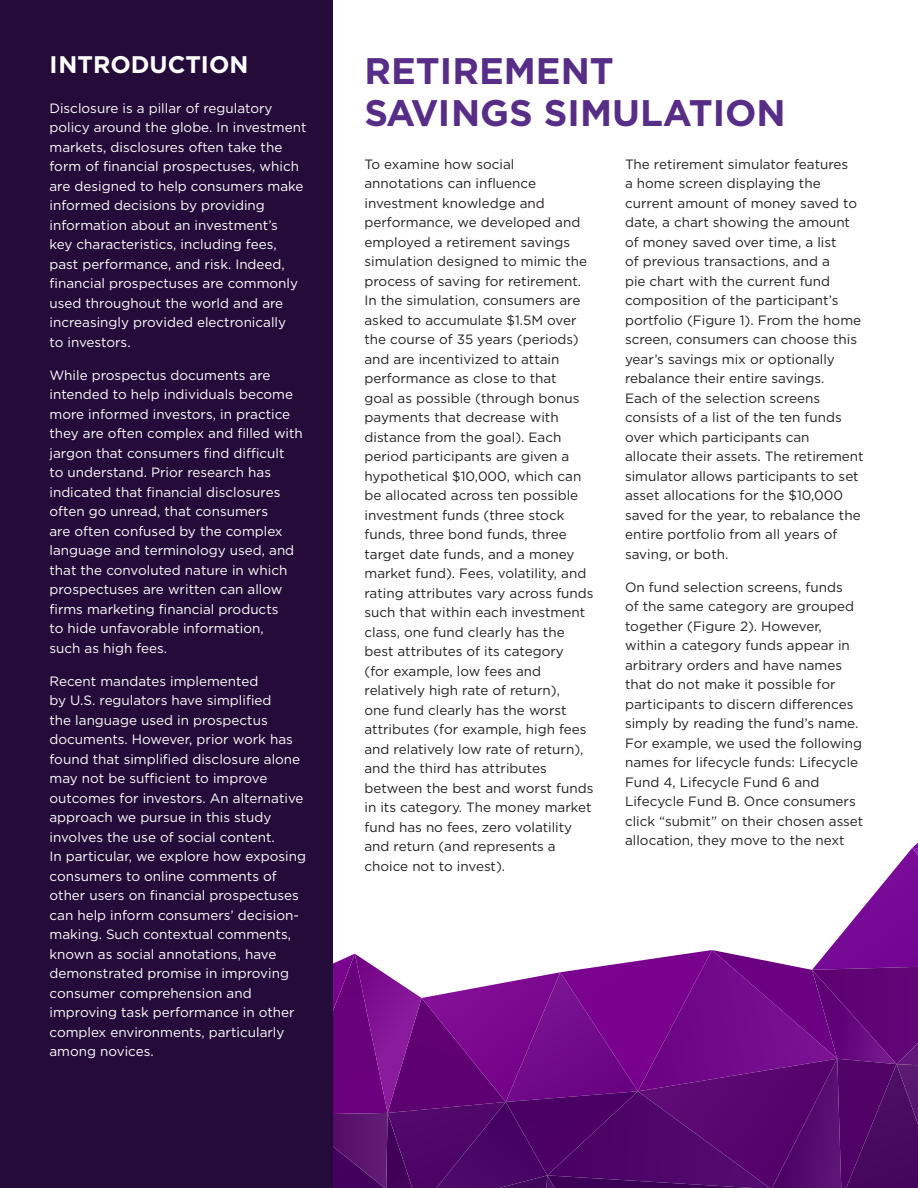
<style>
.page{position:relative;width:918px;height:1188px;background:#fff}
.page>*{position:absolute;margin:0;border:0;box-sizing:border-box;transform-origin:0 0}
.SUB_-_PURPLE{font:700 36.9px/42.3px "Gotham";color:#572d87}
.t1{font:700 24px "Gotham";color:#fff}
.Body{font:13.5px/19.5px "Gotham";color:#231f20}
.t2{font:13.5px/19.5px "Gotham";color:#fff}
</style>
<div class="page">
<svg style="left:333px;top:843px;width:585px;height:345px"></svg>
<div style="left:0;top:0;width:333px;height:1188px;background:#240b39"></div>
<p class="t1" style="left:50px;top:49px;width:200px">INTRODUCTION</p>
<p class="t2" style="left:50px;top:98px;width:259px">Disclosure is a pillar of regulatory policy around the globe. In investment markets, disclosures often take the form of financial prospectuses, which are designed to help consumers make informed decisions by providing information about an investment’s<br>key characteristics, including fees, past performance, and risk. Indeed, financial prospectuses are commonly used throughout the world and are increasingly provided electronically<br>to investors.</p>
<p class="t2" style="left:50px;top:365px;width:255px">While prospectus documents are intended to help individuals become more informed investors, in practice they are often complex and filled with jargon that consumers find difficult<br>to understand. Prior research has indicated that financial disclosures often go unread, that consumers<br>are often confused by the complex language and terminology used, and that the convoluted nature in which prospectuses are written can allow firms marketing financial products<br>to hide unfavorable information,<br>such as high fees.</p>
<p class="t2" style="left:50px;top:671px;width:258px">Recent mandates implemented<br>by U.S. regulators have simplified<br>the language used in prospectus documents. However, prior work has found that simplified disclosure alone may not be sufficient to improve outcomes for investors. An alternative approach we pursue in this study involves the use of social content.<br>In particular, we explore how exposing consumers to online comments of other users on financial prospectuses can help inform consumers’ decision&shy;making. Such contextual comments, known as social annotations, have demonstrated promise in improving consumer comprehension and improving task performance in other complex environments, particularly among novices.</p>
<p class="SUB_-_PURPLE" style="left:364px;top:49px;width:423px">RETIREMENT<br>SAVINGS SIMULATION</p>
<p class="Body" style="left:364px;top:154px;width:231px">To examine how social annotations can influence investment knowledge and performance, we developed and employed a retirement savings simulation designed to mimic the process of saving for retirement.<br>In the simulation, consumers are asked to accumulate $1.5M over the course of 35 years (periods) and are incentivized to attain performance as close to that<br>goal as possible (through bonus payments that decrease with distance from the goal). Each period participants are given a hypothetical $10,000, which can be allocated across ten possible investment funds (three stock funds, three bond funds, three target date funds, and a money market fund). Fees, volatility, and rating attributes vary across funds such that within each investment class, one fund clearly has the best attributes of its category<br>(for example, low fees and relatively high rate of return),<br>one fund clearly has the worst attributes (for example, high fees and relatively low rate of return), and the third has attributes between the best and worst funds in its category. The money market fund has no fees, zero volatility and return (and represents a choice not to invest).</p>
<p class="Body" style="left:625px;top:154px;width:240px">The retirement simulator features<br>a home screen displaying the current amount of money saved to date, a chart showing the amount of money saved over time, a list<br>of previous transactions, and a<br>pie chart with the current fund composition of the participant’s portfolio (Figure 1). From the home screen, consumers can choose this year’s savings mix or optionally rebalance their entire savings.<br>Each of the selection screens consists of a list of the ten funds over which participants can allocate their assets. The retirement simulator allows participants to set asset allocations for the $10,000 saved for the year, to rebalance the entire portfolio from all years of saving, or both.</p>
<p class="Body" style="left:625px;top:577px;width:240px">On fund selection screens, funds<br>of the same category are grouped together (Figure 2). However, within a category funds appear in arbitrary orders and have names that do not make it possible for participants to discern differences simply by reading the fund’s name.<br>For example, we used the following names for lifecycle funds: Lifecycle Fund 4, Lifecycle Fund 6 and Lifecycle Fund B. Once consumers click “submit” on their chosen asset allocation, they move to the next</p>
</div>
